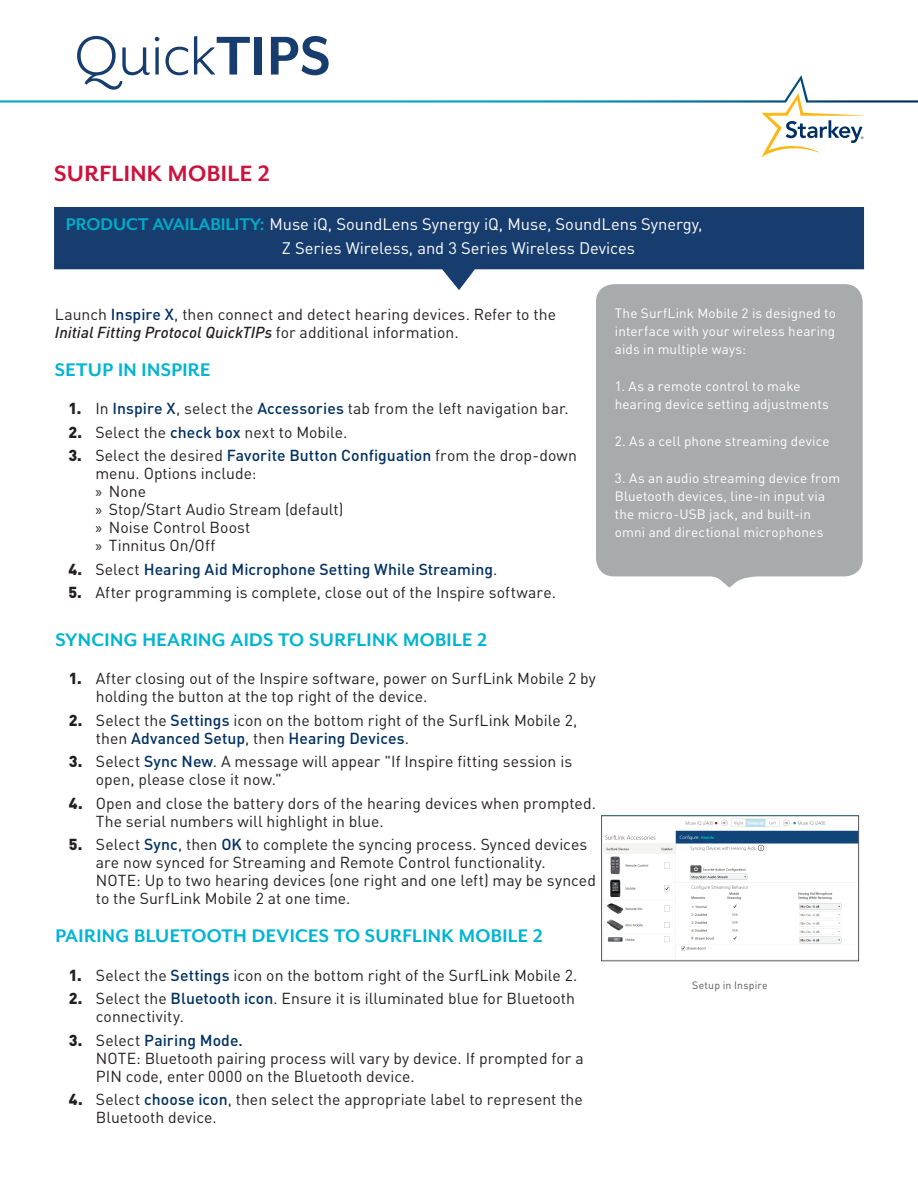
<style>
.page{position:relative;width:918px;height:1188px;background:#fff}
.page>*{position:absolute;margin:0;border:0;box-sizing:border-box;transform-origin:0 0}
.t1{font:62.85px "Mr Eaves XL San OT";letter-spacing:.005em;color:#173c6e}
.t2{font:700 25.5px "Mr Eaves XL San OT";letter-spacing:.02em;color:#cd123d}
.t3{font:700 21px "Mr Eaves XL San OT";letter-spacing:.02em;color:#00b5d1}
.t4{font:16.5px/24px "DINOT";color:#fff}
.t5{font:15.75px/18px "DINOT";letter-spacing:.005em;color:#231f20}
.t6{font:500 15.75px "DINOT";letter-spacing:.005em;color:#003062}
.t7{font:13.5px/18px "DINOT";letter-spacing:.01em;color:#fff}
.t8{font:10.5px "DINOT";letter-spacing:.02em;color:#57585a}
.s1{font-weight:700}
.s2{font-family:"Mr Eaves XL San OT";font-weight:700;font-size:19.5px;color:#00abc7}
.s3{font-weight:500;color:#003062}
.s4{font-weight:500;font-style:italic}
.s5{font-weight:900}
.s6{font-family:"Myriad Pro"}
.s7{font-weight:900;color:#231f20}
.s8{font-weight:400;color:#231f20}
</style>
<div class="page">
<svg style="left:0;top:75px;width:918px;height:82px"></svg>
<svg style="left:54px;top:207px;width:810px;height:83px;fill:#173c6e"></svg>
<div style="left:596px;top:284px;width:267px;height:304px;background:#a8abac"></div>
<img style="left:603px;top:818px;width:254px;height:133px">
<div style="left:601px;top:815px;width:258px;height:146px;border:1px solid #57585a"></div>
<h1 class="t1" style="left:75px;top:21px;width:257px">Quick<span class="s1">TIPS</span></h1>
<h2 class="t2" style="left:54px;top:159px;width:217px">SURFLINK MOBILE 2</h2>
<p class="t4" style="left:282px;top:212px;width:422px;text-indent:-216px"><span class="s2">PRODUCT AVAILABILITY:</span> Muse iQ, SoundLens Synergy iQ, Muse, SoundLens Synergy,<br>Z Series Wireless, and 3 Series Wireless Devices</p>
<p class="t5" style="left:55px;top:305px;width:503px">Launch <span class="s3">Inspire X</span>, then connect and detect hearing devices. Refer to the<br><span class="s4">Initial Fitting Protocol QuickTIPs</span> for additional information.</p>
<h3 class="t3" style="left:55px;top:358px;width:157px">SETUP IN INSPIRE</h3>
<p class="t5" style="left:68px;top:399px;width:502px"><span class="s5">1.</span> In <span class="s3">Inspire X</span>, select the <span class="s3">Accessories</span> tab from the left navigation bar.</p>
<p class="t5" style="left:68px;top:423px;width:281px"><span class="s5">2.</span> Select the <span class="s3">check box</span> next to Mobile.</p>
<p class="t5" style="left:95px;top:446px;width:483px;text-indent:-27px"><span class="s5">3.</span> Select the desired <span class="s3">Favorite Button Configuation</span> from the drop-down menu. Options include:<br><span class="s6">»</span> None<br><span class="s6">»</span> Stop/Start Audio Stream (default)<br><span class="s6">»</span> Noise Control Boost<br><span class="s6">»</span> Tinnitus On/Off</p>
<p class="t6" style="left:68px;top:559px;width:430px"><span class="s7">4.</span> <span class="s8">Select</span> Hearing Aid Microphone Setting While Streaming<span class="s8">.</span></p>
<p class="t5" style="left:68px;top:583px;width:489px"><span class="s5">5.</span> After programming is complete, close out of the Inspire software.</p>
<h3 class="t3" style="left:55px;top:628px;width:433px">SYNCING HEARING AIDS TO SURFLINK MOBILE 2</h3>
<p class="t5" style="left:96px;top:669px;width:502px;text-indent:-27px"><span class="s5">1.</span> After closing out of the Inspire software, power on SurfLink Mobile 2 by holding the button at the top right of the device.</p>
<p class="t5" style="left:96px;top:711px;width:483px;text-indent:-27px"><span class="s5">2.</span> Select the <span class="s3">Settings</span> icon on the bottom right of the SurfLink Mobile 2, then <span class="s3">Advanced Setup</span>, then <span class="s3">Hearing Devices</span>.</p>
<p class="t5" style="left:96px;top:752px;width:478px;text-indent:-27px"><span class="s5">3.</span> Select <span class="s3">Sync New</span>. A message will appear "If Inspire fitting session is open, please close it now."</p>
<p class="t5" style="left:96px;top:794px;width:502px;text-indent:-27px"><span class="s5">4.</span> Open and close the battery dors of the hearing devices when prompted.<br>The serial numbers will highlight in blue.</p>
<p class="t5" style="left:96px;top:835px;width:502px;text-indent:-27px"><span class="s5">5.</span> Select <span class="s3">Sync</span>, then <span class="s3">OK</span> to complete the syncing process. Synced devices are now synced for Streaming and Remote Control functionality.<br>NOTE: Up to two hearing devices (one right and one left) may be synced to the SurfLink Mobile 2 at one time.</p>
<h3 class="t3" style="left:55px;top:924px;width:489px">PAIRING BLUETOOTH DEVICES TO SURFLINK MOBILE 2</h3>
<p class="t5" style="left:69px;top:966px;width:510px"><span class="s5">1.</span> Select the <span class="s3">Settings</span> icon on the bottom right of the SurfLink Mobile 2.</p>
<p class="t5" style="left:96px;top:989px;width:481px;text-indent:-27px"><span class="s5">2.</span> Select the <span class="s3">Bluetooth icon</span>. Ensure it is illuminated blue for Bluetooth connectivity.</p>
<p class="t5" style="left:96px;top:1031px;width:489px;text-indent:-27px"><span class="s5">3.</span> Select <span class="s3">Pairing Mode.<br></span>NOTE: Bluetooth pairing process will vary by device. If prompted for a<br>PIN code, enter 0000 on the Bluetooth device.</p>
<p class="t5" style="left:96px;top:1090px;width:488px;text-indent:-27px"><span class="s5">4.</span> Select <span class="s3">choose icon</span>, then select the appropriate label to represent the<br>Bluetooth device.</p>
<p class="t7" style="left:615px;top:304px;width:222px;text-align:justify">The SurfLink Mobile 2 is designed to interface with your wireless hearing aids in multiple ways:</p>
<p class="t7" style="left:615px;top:377px;width:216px">1. As a remote control to make hearing device setting adjustments</p>
<p class="t7" style="left:615px;top:432px;width:216px">2. As a cell phone streaming device</p>
<p class="t7" style="left:615px;top:469px;width:227px">3. As an audio streaming device from Bluetooth devices, line-in input via the micro-USB jack, and built-in omni and directional microphones</p>
<p class="t8" style="left:692px;top:978px;width:77px">Setup in Inspire</p>
</div>
